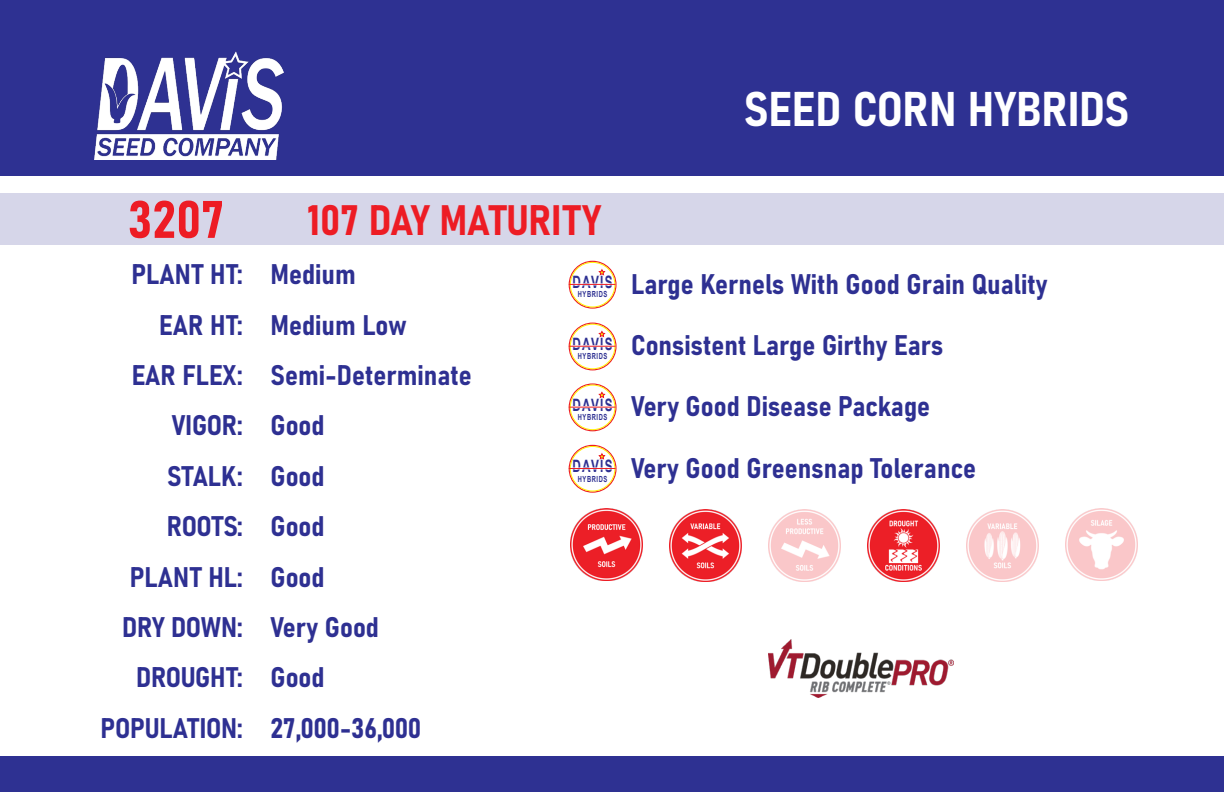
<style>
.page{position:relative;width:1224px;height:792px;background:#fff}
.page>*{position:absolute;margin:0;border:0;box-sizing:border-box;transform-origin:0 0}
.t1{font:52px "Bahnschrift";color:#ed1c24}
.t2{font:48px "Bahnschrift";color:#fff}
.t3{font:42px "Bahnschrift";color:#ed1c24}
.t4{font:28px "Bahnschrift";color:#2e3092}
.t5{font:28px "Bahnschrift";letter-spacing:-.02em;color:#2e3092}
.t6{font:700 17px "Arial";letter-spacing:.105em;color:#2e3092;scale:.69 1}
.t7{font:700 8.4px "Arial";letter-spacing:.105em;color:#2e3092;scale:.69 1}
</style>
<div class="page">
<div style="left:0;top:193px;width:1224px;height:52px;background:#d6d6e9"></div>
<div style="left:0;top:0;width:1224px;height:176px;background:#2e3192"></div>
<img style="left:95px;top:51px;width:189px;height:108px">
<div style="left:0;top:756px;width:1224px;height:36px;background:#2e3192"></div>
<svg style="left:568px;top:260px;width:49px;height:49px"></svg>
<div style="left:569px;top:261px;width:48px;height:48px;border:1px solid #ee1d23;border-radius:50%"></div>
<div style="left:570px;top:262px;width:45px;height:45px;border:1px solid #fff101;border-radius:50%"></div>
<hr style="left:573px;top:285px;width:40px;height:1px;background:#fff">
<hr style="left:569px;top:284px;width:47px;height:1px;background:#ee1d23">
<svg style="left:598px;top:269px;width:7px;height:6px"></svg>
<svg style="left:568px;top:322px;width:49px;height:49px"></svg>
<div style="left:568px;top:322px;width:49px;height:49px;border:1px solid #fff;border-radius:50%"></div>
<div style="left:569px;top:323px;width:48px;height:47px;border:1px solid #ee1d23;border-radius:50%"></div>
<div style="left:570px;top:324px;width:45px;height:45px;border:1px solid #fff101;border-radius:50%"></div>
<hr style="left:573px;top:345px;width:39px;height:1px;background:#fff">
<hr style="left:569px;top:346px;width:47px;height:1px;background:#ee1d23">
<svg style="left:598px;top:331px;width:7px;height:6px"></svg>
<svg style="left:568px;top:383px;width:49px;height:49px"></svg>
<div style="left:569px;top:383px;width:48px;height:48px;border:1px solid #ee1d23;border-radius:50%"></div>
<div style="left:570px;top:385px;width:45px;height:45px;border:1px solid #fff101;border-radius:50%"></div>
<hr style="left:573px;top:406px;width:39px;height:1px;background:#fff">
<hr style="left:569px;top:407px;width:47px;height:1px;background:#ee1d23">
<svg style="left:598px;top:391px;width:7px;height:7px"></svg>
<svg style="left:568px;top:444px;width:49px;height:49px"></svg>
<div style="left:569px;top:445px;width:48px;height:48px;border:1px solid #ee1d23;border-radius:50%"></div>
<div style="left:570px;top:446px;width:45px;height:46px;border:1px solid #fff101;border-radius:50%"></div>
<hr style="left:573px;top:469px;width:40px;height:1px;background:#fff">
<hr style="left:569px;top:468px;width:47px;height:1px;background:#ee1d23">
<svg style="left:598px;top:453px;width:7px;height:7px"></svg>
<img style="left:571px;top:509px;width:72px;height:72px">
<img style="left:1066px;top:509px;width:72px;height:72px">
<img style="left:769px;top:510px;width:72px;height:72px">
<img style="left:868px;top:510px;width:72px;height:72px">
<img style="left:670px;top:510px;width:72px;height:72px">
<img style="left:967px;top:510px;width:72px;height:72px">
<img style="left:769px;top:640px;width:185px;height:58px">
<p class="t2" style="left:744px;top:73px;width:387px">SEED CORN HYBRIDS</p>
<p class="t1" style="left:128px;top:180px;width:97px">3207</p>
<p class="t3" style="left:308px;top:188px;width:295px">107 DAY MATURITY</p>
<p class="t4" style="left:132px;top:253px;width:113px">PLANT HT:</p>
<p class="t4" style="left:270px;top:253px;width:87px">Medium</p>
<p class="t6" style="left:573px;top:270px;width:59px">DAVIS</p>
<p class="t7" style="left:578px;top:289px;width:44px">HYBRIDS</p>
<p class="t4" style="left:159px;top:304px;width:85px">EAR HT:</p>
<p class="t4" style="left:270px;top:304px;width:138px">Medium Low</p>
<p class="t4" style="left:132px;top:354px;width:113px">EAR FLEX:</p>
<p class="t4" style="left:270px;top:354px;width:203px">Semi-Determinate</p>
<p class="t4" style="left:172px;top:404px;width:73px">VIGOR:</p>
<p class="t4" style="left:270px;top:404px;width:56px">Good</p>
<p class="t4" style="left:167px;top:455px;width:77px">STALK:</p>
<p class="t4" style="left:270px;top:455px;width:56px">Good</p>
<p class="t4" style="left:167px;top:505px;width:77px">ROOTS:</p>
<p class="t4" style="left:270px;top:505px;width:56px">Good</p>
<p class="t4" style="left:130px;top:556px;width:114px">PLANT HL:</p>
<p class="t4" style="left:270px;top:556px;width:56px">Good</p>
<p class="t4" style="left:122px;top:606px;width:122px">DRY DOWN:</p>
<p class="t4" style="left:270px;top:606px;width:110px">Very Good</p>
<p class="t4" style="left:136px;top:656px;width:108px">DROUGHT:</p>
<p class="t4" style="left:270px;top:656px;width:56px">Good</p>
<p class="t4" style="left:101px;top:707px;width:144px">POPULATION:</p>
<p class="t5" style="left:270px;top:707px;width:152px">27,000-36,000</p>
<p class="t6" style="left:573px;top:332px;width:59px">DAVIS</p>
<p class="t7" style="left:578px;top:350px;width:44px">HYBRIDS</p>
<p class="t6" style="left:573px;top:393px;width:59px">DAVIS</p>
<p class="t7" style="left:578px;top:411px;width:44px">HYBRIDS</p>
<p class="t6" style="left:573px;top:454px;width:59px">DAVIS</p>
<p class="t7" style="left:578px;top:473px;width:44px">HYBRIDS</p>
<p class="t4" style="left:631px;top:263px;width:418px">Large Kernels With Good Grain Quality</p>
<p class="t4" style="left:631px;top:324px;width:314px">Consistent Large Girthy Ears</p>
<p class="t4" style="left:631px;top:385px;width:301px">Very Good Disease Package</p>
<p class="t4" style="left:631px;top:447px;width:346px">Very Good Greensnap Tolerance</p>
</div>
